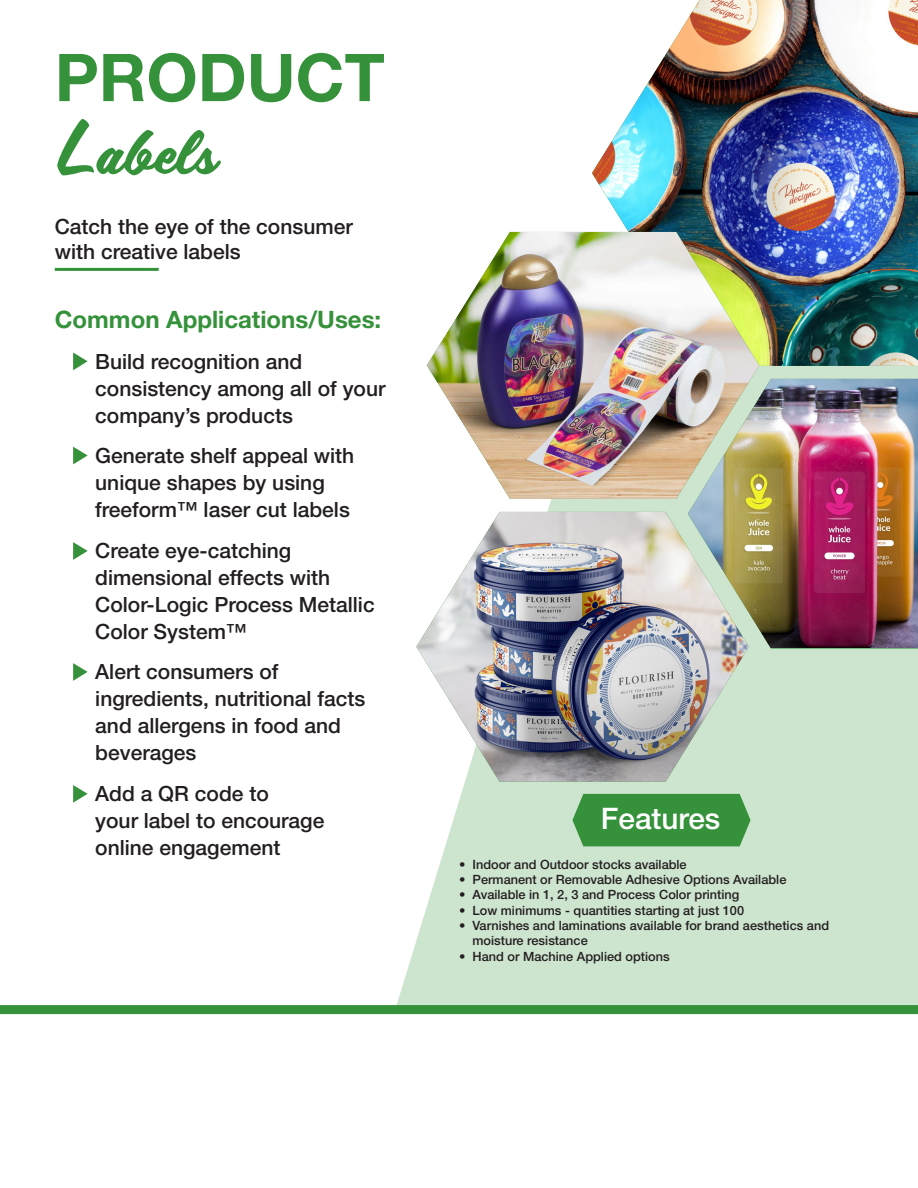
<style>
.page{position:relative;width:918px;height:1188px;background:#fff}
.page>*{position:absolute;margin:0;border:0;box-sizing:border-box;transform-origin:0 0}
.t1{font:700 66px/72px "Helvetica Neue LT Std";color:#35923a}
.t2{font:500 29.7px "Helvetica Neue LT Std";color:#fff}
.t3{font:700 24px "Helvetica Neue LT Std";color:#35923a}
.t4{font:500 21px/27px "Helvetica Neue LT Std";color:#231f20}
.t5{font:500 12.75px/15.3px "Helvetica Neue LT Std";color:#231f20}
.s1{font-family:"Scriptorama JF Tradeshow";font-weight:400}
</style>
<div class="page">
<svg style="left:397px;top:231px;width:521px;height:774px;fill:#cde4ce"></svg>
<div style="left:0;top:1005px;width:918px;height:9px;background:#35923a"></div>
<hr style="left:55px;top:268px;width:104px;height:3px;background:#35923a">
<img style="left:688px;top:379px;width:230px;height:269px">
<img style="left:416px;top:512px;width:333px;height:270px">
<img style="left:592px;top:0;width:326px;height:366px">
<img style="left:427px;top:232px;width:332px;height:267px">
<svg style="left:572px;top:794px;width:179px;height:52px;background:#3e9743"></svg>
<svg style="left:73px;top:353px;width:15px;height:17px"></svg>
<svg style="left:73px;top:447px;width:15px;height:17px"></svg>
<svg style="left:73px;top:542px;width:15px;height:18px"></svg>
<svg style="left:73px;top:663px;width:15px;height:18px"></svg>
<svg style="left:73px;top:785px;width:15px;height:18px"></svg>
<p class="t1" style="left:55px;top:40px;width:332px">PRODUCT<br><span class="s1">Labels</span></p>
<p class="t4" style="left:55px;top:213px;width:299px;line-height:25.2px">Catch the eye of the consumer with creative labels</p>
<p class="t3" style="left:55px;top:305px;width:328px">Common Applications/Uses:</p>
<p class="t4" style="left:95px;top:348px;width:292px">Build recognition and consistency among all of your company’s products</p>
<p class="t4" style="left:95px;top:442px;width:261px">Generate shelf appeal with unique shapes by using freeform™ laser cut labels</p>
<p class="t4" style="left:95px;top:537px;width:281px">Create eye-catching dimensional effects with<br>Color-Logic Process Metallic<br>Color System™</p>
<p class="t4" style="left:95px;top:658px;width:271px">Alert consumers of ingredients, nutritional facts and allergens in food and beverages</p>
<p class="t4" style="left:95px;top:780px;width:231px">Add a QR code to<br>your label to encourage online engagement</p>
<p class="t2" style="left:601px;top:801px;width:121px">Features</p>
<p class="t5" style="left:459px;top:857px;width:229px">• Indoor and Outdoor stocks available</p>
<p class="t5" style="left:459px;top:872px;width:329px">• Permanent or Removable Adhesive Options Available</p>
<p class="t5" style="left:459px;top:887px;width:282px">• Available in 1, 2, 3 and Process Color printing</p>
<p class="t5" style="left:459px;top:902px;width:287px">• Low minimums - quantities starting at just 100</p>
<p class="t5" style="left:472px;top:918px;width:358px;text-indent:-14px">• Varnishes and laminations available for brand aesthetics and moisture resistance</p>
<p class="t5" style="left:459px;top:948px;width:212px">• Hand or Machine Applied options</p>
</div>
